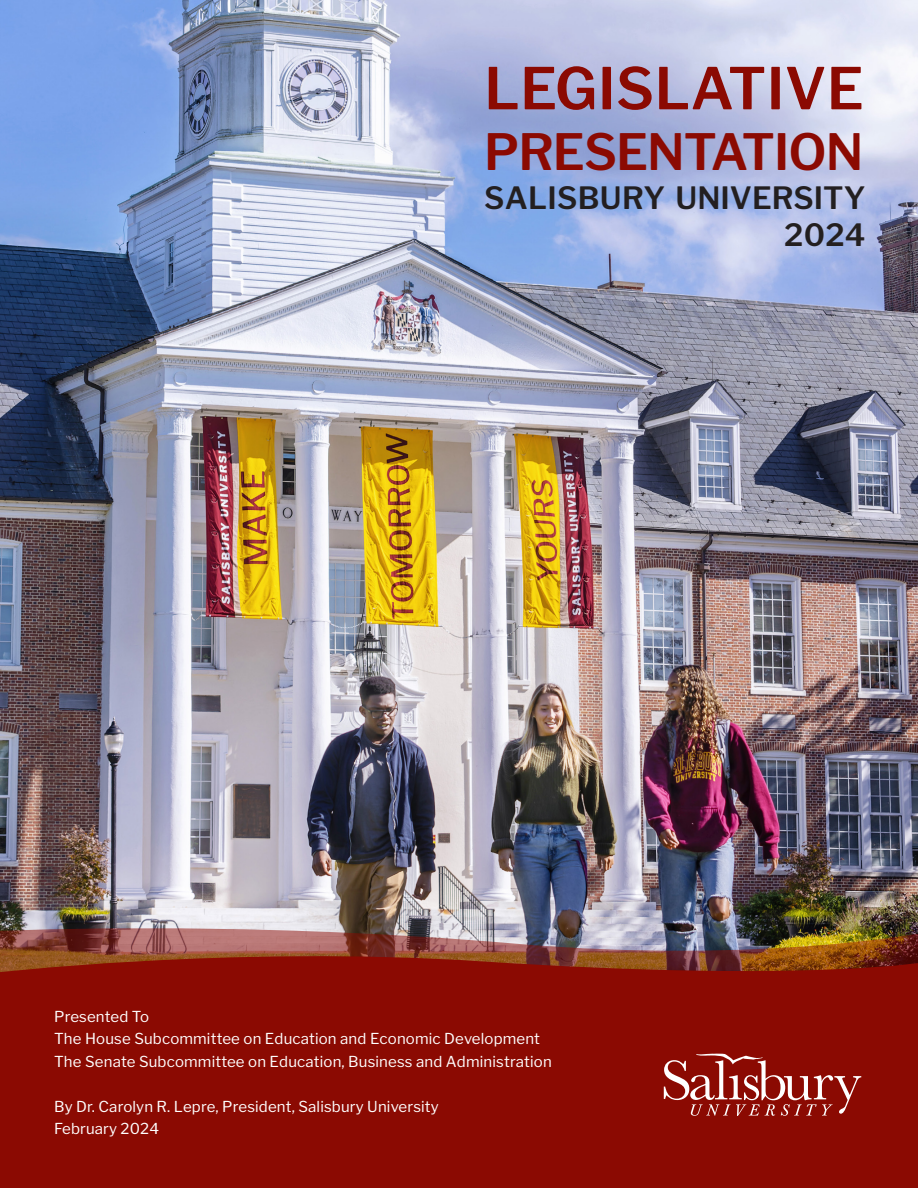
<style>
.page{position:relative;width:918px;height:1188px;background:#fff}
.page>*{position:absolute;margin:0;border:0;box-sizing:border-box;transform-origin:0 0}
.Cover_Header{font:600 57.3px "Libre Franklin";letter-spacing:.01em;color:#8b0a02}
.Cover_Header-2{font:600 49.65px "Libre Franklin";letter-spacing:-.02em;color:#8b0a02}
.Headlines_1{font:600 30.6px "Libre Franklin";letter-spacing:.005em;color:#231f20}
.White_text{font:15px "Libre Franklin";letter-spacing:.01em;color:#fff}
</style>
<div class="page">
<img style="left:0;top:0;width:918px;height:927px">
<img style="left:0;top:927px;width:918px;height:18px">
<svg style="left:0;top:945px;width:918px;height:243px;background:#8b0f05"></svg>
<svg style="left:664px;top:1054px;width:197px;height:62px;background:#a03731"></svg>
<p class="Cover_Header" style="left:484px;top:54px;width:381px">LEGISLATIVE</p>
<p class="Cover_Header-2" style="left:484px;top:122px;width:381px">PRESENTATION</p>
<p class="Headlines_1" style="left:484px;top:179px;width:383px">SALISBURY UNIVERSITY</p>
<p class="Headlines_1" style="left:784px;top:216px;width:83px">2024</p>
<p class="White_text" style="left:54px;top:1007px;width:97px">Presented To</p>
<p class="White_text" style="left:54px;top:1030px;width:487px">The House Subcommittee on Education and Economic Development</p>
<p class="White_text" style="left:54px;top:1052px;width:499px">The Senate Subcommittee on Education, Business and Administration</p>
<p class="White_text" style="left:54px;top:1097px;width:386px">By Dr. Carolyn R. Lepre, President, Salisbury University</p>
<p class="White_text" style="left:54px;top:1120px;width:106px">February 2024</p>
</div>
